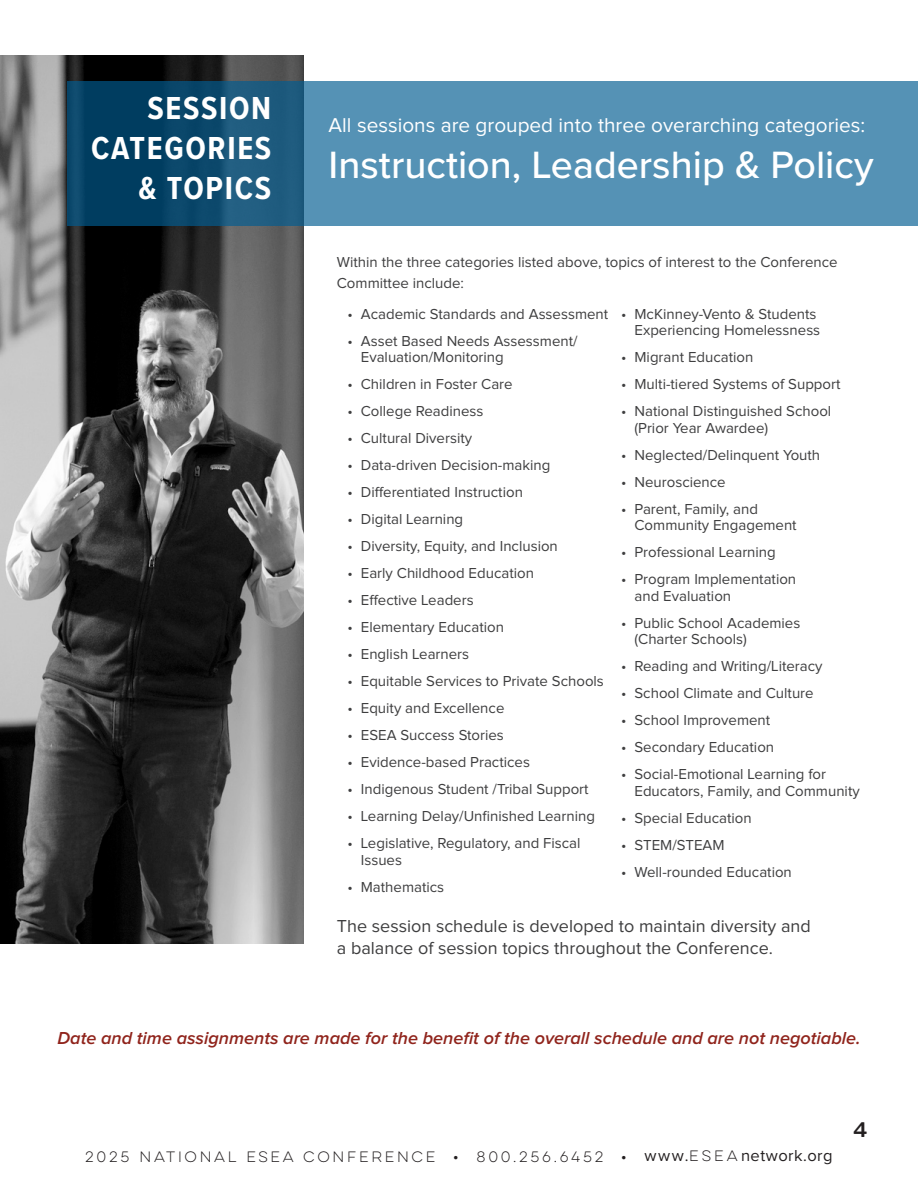
<style>
.page{position:relative;width:918px;height:1188px;background:#fff}
.page>*{position:absolute;margin:0;border:0;box-sizing:border-box;transform-origin:0 0}
.t1{font:500 39.45px "Proxima Nova";color:#fff}
.t2{font:700 33px/40px "Proxima Nova Cond";letter-spacing:.05em;color:#fff;text-align:right}
.t3{font:700 21px "Amsi Pro";color:#231f20}
.t4{font:20.7px "Proxima Nova";color:#fff}
.t5{font:18px/22.5px "Proxima Nova";color:#3e3e3f}
.t6{font:italic 600 18px "Proxima Nova";color:#90241c}
.t7{font:15px/16.5px "Proxima Nova";color:#3e3e3f}
.t8{font:13.5px "Lulo Clean One";color:#231f20}
.s1{font-family:"Proxima Nova";font-size:16.5px}
</style>
<div class="page">
<img style="left:0;top:55px;width:303px;height:888px">
<svg style="left:68px;top:81px;width:850px;height:145px;background:#407da0"></svg>
<p class="t2" style="left:91px;top:87px;width:182px">SESSION<br>CATEGORIES</p>
<p class="t2" style="left:139px;top:168px;width:134px">&amp; TOPICS</p>
<p class="t4" style="left:329px;top:116px;width:538px">All sessions are grouped into three overarching categories:</p>
<p class="t1" style="left:329px;top:135px;width:547px">Instruction, Leadership &amp; Policy</p>
<p class="t7" style="left:337px;top:252px;width:502px;line-height:21px">Within the three categories listed above, topics of interest to the Conference<br>Committee include:</p>
<p class="t7" style="left:347px;top:306px;width:262px">• Academic Standards and Assessment</p>
<p class="t7" style="left:361px;top:333px;width:218px;text-indent:-14px">• Asset Based Needs Assessment/<br>Evaluation/Monitoring</p>
<p class="t7" style="left:347px;top:377px;width:167px">• Children in Foster Care</p>
<p class="t7" style="left:347px;top:404px;width:138px">• College Readiness</p>
<p class="t7" style="left:347px;top:431px;width:126px">• Cultural Diversity</p>
<p class="t7" style="left:347px;top:458px;width:205px">• Data-driven Decision-making</p>
<p class="t7" style="left:347px;top:485px;width:177px">• Differentiated Instruction</p>
<p class="t7" style="left:347px;top:512px;width:117px">• Digital Learning</p>
<p class="t7" style="left:347px;top:539px;width:212px">• Diversity, Equity, and Inclusion</p>
<p class="t7" style="left:347px;top:566px;width:188px">• Early Childhood Education</p>
<p class="t7" style="left:347px;top:593px;width:128px">• Effective Leaders</p>
<p class="t7" style="left:347px;top:620px;width:158px">• Elementary Education</p>
<p class="t7" style="left:347px;top:647px;width:123px">• English Learners</p>
<p class="t7" style="left:347px;top:674px;width:258px">• Equitable Services to Private Schools</p>
<p class="t7" style="left:347px;top:701px;width:159px">• Equity and Excellence</p>
<p class="t7" style="left:347px;top:728px;width:158px">• ESEA Success Stories</p>
<p class="t7" style="left:347px;top:755px;width:184px">• Evidence-based Practices</p>
<p class="t7" style="left:347px;top:782px;width:243px">• Indigenous Student /Tribal Support</p>
<p class="t7" style="left:347px;top:809px;width:249px">• Learning Delay/Unfinished Learning</p>
<p class="t7" style="left:361px;top:836px;width:221px;text-indent:-14px">• Legislative, Regulatory, and Fiscal<br>Issues</p>
<p class="t7" style="left:347px;top:879px;width:98px">• Mathematics</p>
<p class="t7" style="left:621px;top:306px;width:201px;text-align:right">• McKinney-Vento &amp; Students<br>Experiencing Homelessness</p>
<p class="t7" style="left:621px;top:350px;width:134px">• Migrant Education</p>
<p class="t7" style="left:621px;top:377px;width:221px">• Multi-tiered Systems of Support</p>
<p class="t7" style="left:634px;top:404px;width:198px;text-indent:-14px">• National Distinguished School (Prior Year Awardee)</p>
<p class="t7" style="left:621px;top:447px;width:201px">• Neglected/Delinquent Youth</p>
<p class="t7" style="left:621px;top:474px;width:106px">• Neuroscience</p>
<p class="t7" style="left:634px;top:501px;width:164px;text-indent:-14px">• Parent, Family, and<br>Community Engagement</p>
<p class="t7" style="left:621px;top:545px;width:156px">• Professional Learning</p>
<p class="t7" style="left:634px;top:572px;width:163px;text-indent:-14px">• Program Implementation and Evaluation</p>
<p class="t7" style="left:634px;top:615px;width:167px;text-indent:-14px">• Public School Academies (Charter Schools)</p>
<p class="t7" style="left:621px;top:659px;width:203px">• Reading and Writing/Literacy</p>
<p class="t7" style="left:621px;top:686px;width:194px">• School Climate and Culture</p>
<p class="t7" style="left:621px;top:713px;width:151px">• School Improvement</p>
<p class="t7" style="left:621px;top:740px;width:155px">• Secondary Education</p>
<p class="t7" style="left:634px;top:767px;width:227px;text-indent:-14px">• Social-Emotional Learning for<br>Educators, Family, and Community</p>
<p class="t7" style="left:621px;top:810px;width:132px">• Special Education</p>
<p class="t7" style="left:621px;top:837px;width:105px">• STEM/STEAM</p>
<p class="t7" style="left:621px;top:864px;width:172px">• Well-rounded Education</p>
<p class="t5" style="left:337px;top:915px;width:475px">The session schedule is developed to maintain diversity and a balance of session topics throughout the Conference.</p>
<p class="t6" style="left:57px;top:1029px;width:805px">Date and time assignments are made for the benefit of the overall schedule and are not negotiable.</p>
<p class="t8" style="left:85px;top:1148px;width:749px">2025 NATIONAL ESEA CONFERENCE • 800.256.6452 • <span class="s1">www.</span>ESEA<span class="s1">network.org</span></p>
<h3 class="t3" style="left:853px;top:1115px;width:15px">4</h3>
</div>
